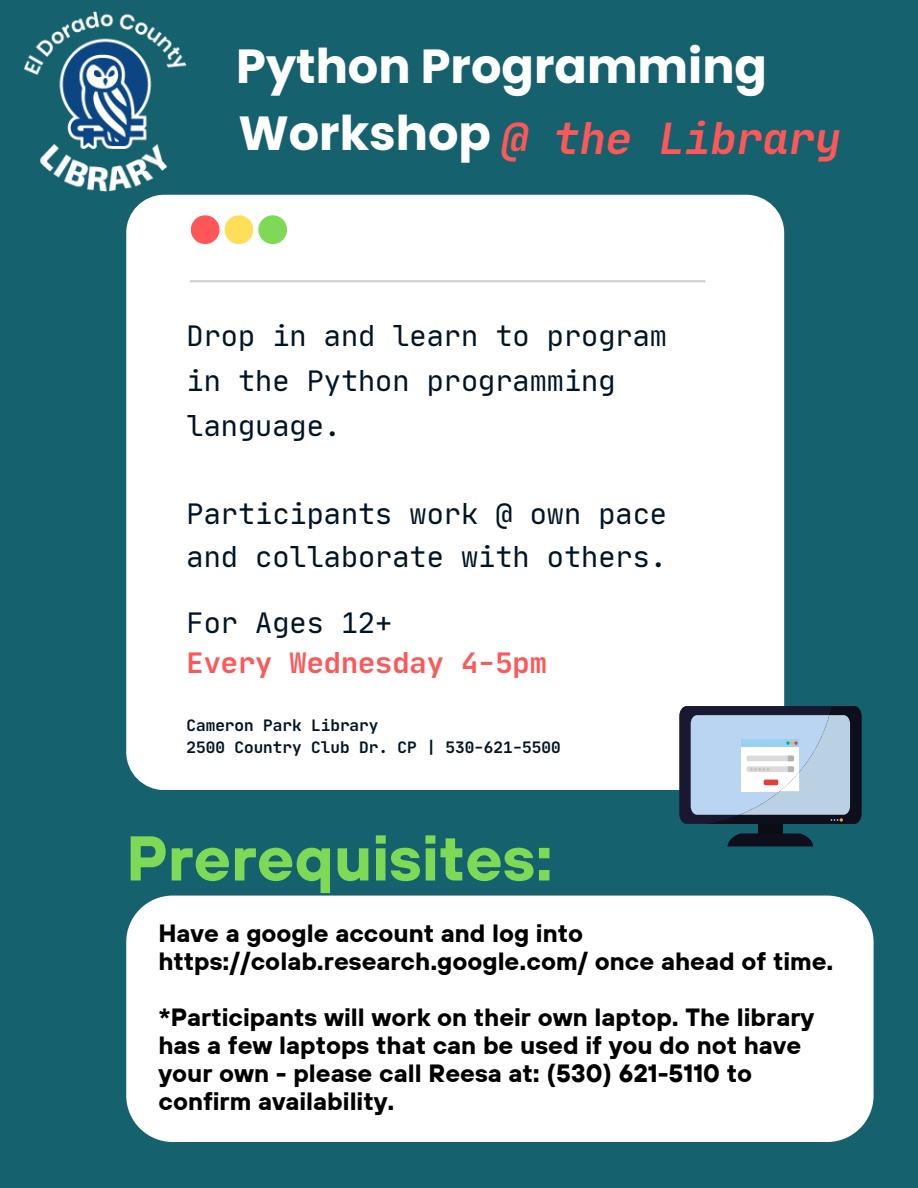
<style>
.page{position:relative;width:918px;height:1188px;background:#15616d}
.page>*{position:absolute;margin:0;border:0;box-sizing:border-box;transform-origin:0 0}
.t1{font:700 63.15px "TT Hoves";color:#7ed957}
.t2{font:700 47.85px/66.6px "Poppins";color:#fff}
.t3{font:italic 700 43.5px "Jet Brains Mono";color:#ff5757}
.t4{font:28.65px/45px "Jet Brains Mono";color:#001524}
.t5{font:700 28.65px/40.2px "Jet Brains Mono";color:#ff5757}
.t6{font:700 24.9px/28.2px "TT Hoves";color:#000}
.t7{font:700 16.05px "Jet Brains Mono";color:#001524}
.s1{font-weight:400;color:#001524}
</style>
<div class="page">
<div style="left:126px;top:195px;width:658px;height:595px;background:#fff;border-radius:38px"></div>
<hr style="left:191px;top:280px;width:514px;height:2px;background:#001524">
<div style="left:191px;top:215px;width:29px;height:29px;background:#ff5757;border-radius:50%"></div>
<div style="left:225px;top:215px;width:28px;height:29px;background:#ffde59;border-radius:50%"></div>
<div style="left:258px;top:215px;width:29px;height:29px;background:#7ed957;border-radius:50%"></div>
<img style="left:24px;top:11px;width:186px;height:204px">
<div style="left:126px;top:896px;width:747px;height:246px;background:#fff;border-radius:46px"></div>
<div style="left:758px;top:808px;width:24px;height:28px;background:#0c0c14"></div>
<svg style="left:728px;top:834px;width:85px;height:12px"></svg>
<svg style="left:679px;top:706px;width:182px;height:118px;background:#95a4b8"></svg>
<p class="t2" style="left:236px;top:33px;width:532px">Python Programming<br>Workshop</p>
<p class="t3" style="left:502px;top:111px;width:341px">@ the Library</p>
<h2 class="t4" style="left:187px;top:313px;width:482px">Drop in and learn to program in the Python programming language.</h2>
<h2 class="t4" style="left:187px;top:492px;width:482px;line-height:42.6px">Participants work @ own pace and collaborate with others.</h2>
<h3 class="t5" style="left:187px;top:602px;width:362px"><span class="s1">For Ages 12+<br></span>Every Wednesday 4-5pm</h3>
<h3 class="t7" style="left:187px;top:716px;width:193px">Cameron Park Library</h3>
<h3 class="t7" style="left:187px;top:738px;width:376px">2500 Country Club Dr. CP | 530-621-5500</h3>
<p class="t1" style="left:126px;top:817px;width:428px">Prerequisites:</p>
<h1 class="t6" style="left:158px;top:918px;width:677px">Have a google account and log into https://colab.research.google.com/ once ahead of time.</h1>
<h4 class="t6" style="left:158px;top:1003px;width:657px">*Participants will work on their own laptop. The library has a few laptops that can be used if you do not have your own - please call Reesa at: (530) 621-5110 to confirm availability.</h4>
</div>
